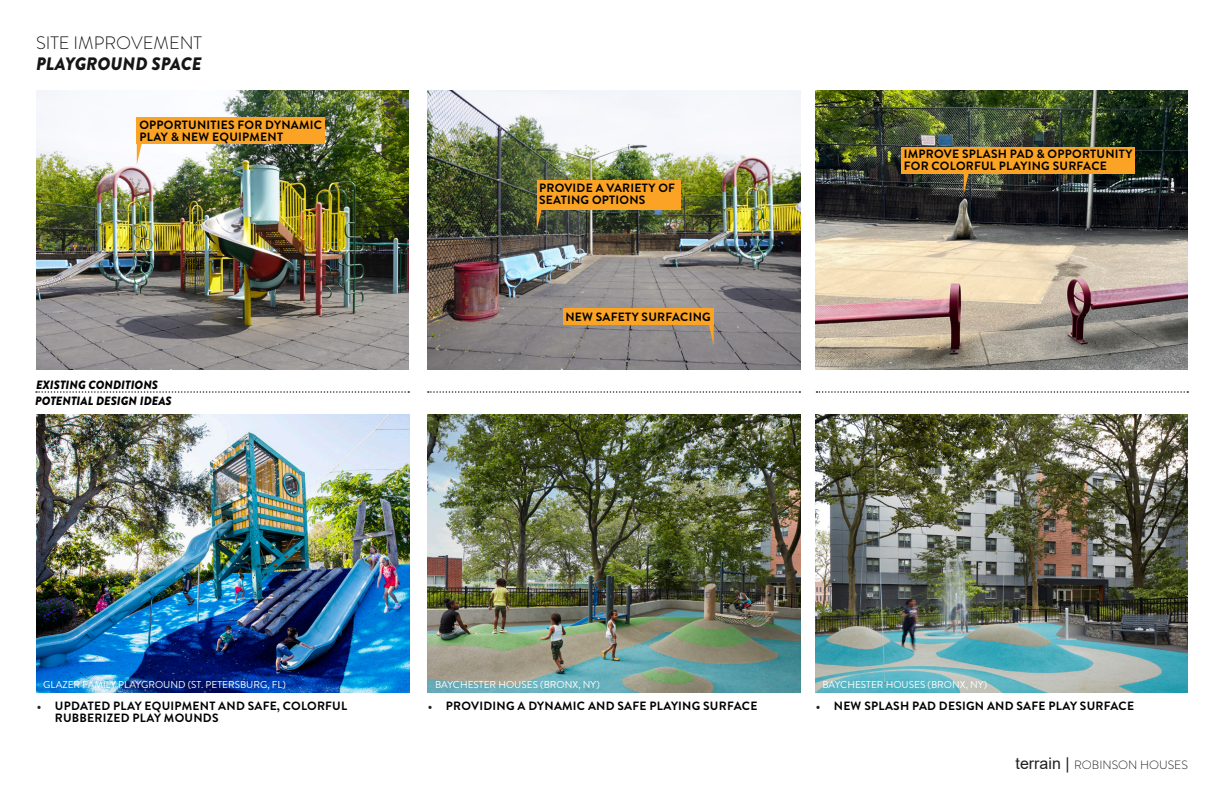
<style>
.page{position:relative;width:1224px;height:792px;background:#fff}
.page>*{position:absolute;margin:0;border:0;box-sizing:border-box;transform-origin:0 0}
.t1{font:300 18px "Brandon Grotesque";color:#040503}
.t2{font:italic 900 18px "Brandon Grotesque";color:#040503}
.t3{font:700 12px/12px "Brandon Grotesque";letter-spacing:.02em;color:#000}
.t4{font:italic 900 12px "Brandon Grotesque";color:#000}
.t5{font:300 12px "Brandon Grotesque";color:#231f20}
.t6{font:10px "Brandon Grotesque";color:#fff}
.s1{font-family:"Minion Pro";font-weight:400;color:#231f20}
.s2{font-family:"Arial";font-weight:400;font-size:16px}
</style>
<div class="page">
<img style="left:816px;top:90px;width:372px;height:279px">
<img style="left:428px;top:90px;width:372px;height:279px">
<img style="left:36px;top:90px;width:372px;height:279px">
<img style="left:816px;top:414px;width:372px;height:279px">
<img style="left:428px;top:414px;width:372px;height:279px">
<img style="left:37px;top:414px;width:373px;height:279px">
<svg style="left:36px;top:391px;width:373px;height:2px"></svg>
<svg style="left:428px;top:391px;width:372px;height:2px"></svg>
<svg style="left:817px;top:391px;width:371px;height:2px"></svg>
<div style="left:563px;top:308px;width:151px;height:16px;background:#faa325"></div>
<div style="left:537px;top:180px;width:143px;height:29px;background:#faa325"></div>
<svg style="left:709px;top:324px;width:5px;height:22px"></svg>
<svg style="left:537px;top:209px;width:5px;height:22px"></svg>
<div style="left:901px;top:147px;width:234px;height:26px;background:#faa325"></div>
<svg style="left:964px;top:173px;width:5px;height:22px"></svg>
<div style="left:137px;top:117px;width:188px;height:26px;background:#faa325"></div>
<svg style="left:137px;top:143px;width:5px;height:22px"></svg>
<h1 class="t1" style="left:36px;top:30px;width:168px">SITE IMPROVEMENT</h1>
<h1 class="t2" style="left:36px;top:51px;width:167px">PLAYGROUND SPACE</h1>
<p class="t3" style="left:139px;top:119px;width:184px">OPPORTUNITIES FOR DYNAMIC</p>
<p class="t3" style="left:139px;top:131px;width:145px">PLAY &amp; NEW EQUIPMENT</p>
<p class="t4" style="left:36px;top:376px;width:124px">EXISTING CONDITIONS</p>
<p class="t4" style="left:35px;top:392px;width:138px">POTENTIAL DESIGN IDEAS</p>
<p class="t3" style="left:539px;top:182px;width:137px">PROVIDE A VARIETY OF<br>SEATING OPTIONS</p>
<p class="t3" style="left:565px;top:311px;width:147px">NEW SAFETY SURFACING</p>
<p class="t3" style="left:904px;top:148px;width:230px">IMPROVE SPLASH PAD &amp; OPPORTUNITY<br>FOR COLORFUL PLAYING SURFACE</p>
<p class="t6" style="left:43px;top:677px;width:244px">GLAZER FAMILY PLAYGROUND (ST. PETERSBURG, FL)</p>
<p class="t6" style="left:435px;top:677px;width:166px">BAYCHESTER HOUSES (BRONX, NY)</p>
<p class="t6" style="left:822px;top:677px;width:166px">BAYCHESTER HOUSES (BRONX, NY)</p>
<p class="t3" style="left:37px;top:700px;width:312px"><span class="s1">•</span> UPDATED PLAY EQUIPMENT AND SAFE, COLORFUL</p>
<p class="t3" style="left:428px;top:700px;width:331px"><span class="s1">•</span> PROVIDING A DYNAMIC AND SAFE PLAYING SURFACE</p>
<p class="t3" style="left:55px;top:712px;width:165px">RUBBERIZED PLAY MOUNDS</p>
<p class="t3" style="left:816px;top:700px;width:320px"><span class="s1">•</span> NEW SPLASH PAD DESIGN AND SAFE PLAY SURFACE</p>
<p class="t5" style="left:1016px;top:756px;width:174px"><span class="s2">terrain |</span> ROBINSON HOUSES</p>
</div>
